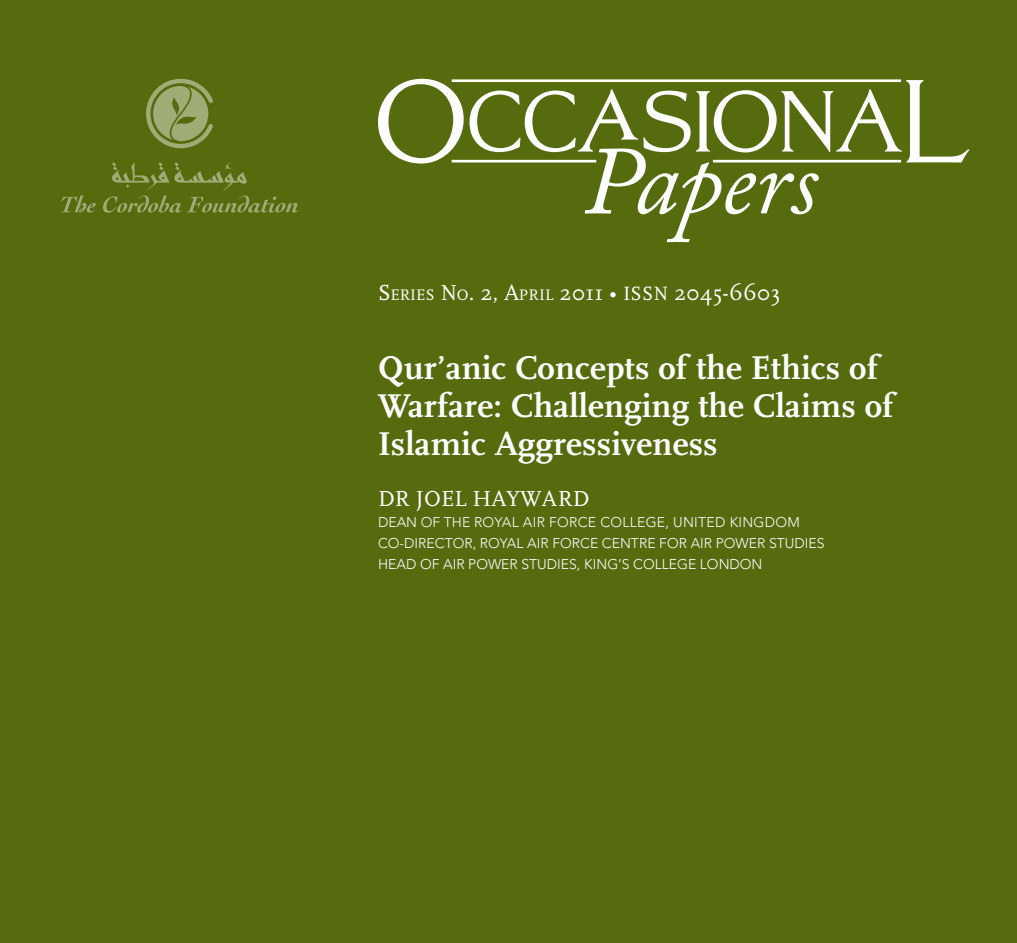
<style>
.page{position:relative;width:1017px;height:943px;background:#556b0e}
.page>*{position:absolute;margin:0;border:0;box-sizing:border-box;transform-origin:0 0}
.t1{font:700 34.3px/37.6px "Scala";letter-spacing:.005em;color:#fff}
.t2{font:22.75px "Scala";letter-spacing:.005em;color:#fff}
.t3{font:300 14px "Avenir";color:#fff}
.t4{font:300 14px "Avenir";letter-spacing:.02em;color:#fff}
.s1{font-style:inherit}
.s2{font-size:15.92px}
.s3{font-size:20.12px}
</style>
<div class="page">
<svg style="left:146px;top:79px;width:67px;height:69px"></svg>
<svg style="left:61px;top:195px;width:35px;height:17px"></svg>
<svg style="left:103px;top:162px;width:195px;height:51px"></svg>
<svg style="left:378px;top:79px;width:591px;height:163px"></svg>
<hr style="left:452px;top:79px;width:449px;height:3px;background:#fff">
<hr style="left:452px;top:160px;width:144px;height:2px;background:#fff">
<hr style="left:713px;top:160px;width:188px;height:2px;background:#fff">
<p class="t2" style="left:378px;top:280px;width:404px"><span class="s1">S</span><span class="s2">ERIES</span> <span class="s1">N</span><span class="s2">O</span><span class="s1">.</span> 2, <span class="s1">A</span><span class="s2">PRIL</span> 2011 • <span class="s3">ISSN</span> 2045-6603</p>
<p class="t1" style="left:378px;top:349px;width:517px">Qur’anic Concepts of the Ethics of<br>Warfare: Challenging the Claims of<br>Islamic Aggressiveness</p>
<p class="t2" style="left:378px;top:486px;width:213px">DR JOEL HAYWARD</p>
<p class="t4" style="left:378px;top:514px;width:423px">DEAN OF THE ROYAL AIR FORCE COLLEGE, UNITED KINGDOM</p>
<p class="t3" style="left:378px;top:535px;width:448px">CO-DIRECTOR, ROYAL AIR FORCE CENTRE FOR AIR POWER STUDIES</p>
<p class="t3" style="left:378px;top:556px;width:386px">HEAD OF AIR POWER STUDIES, KING’S COLLEGE LONDON</p>
</div>
